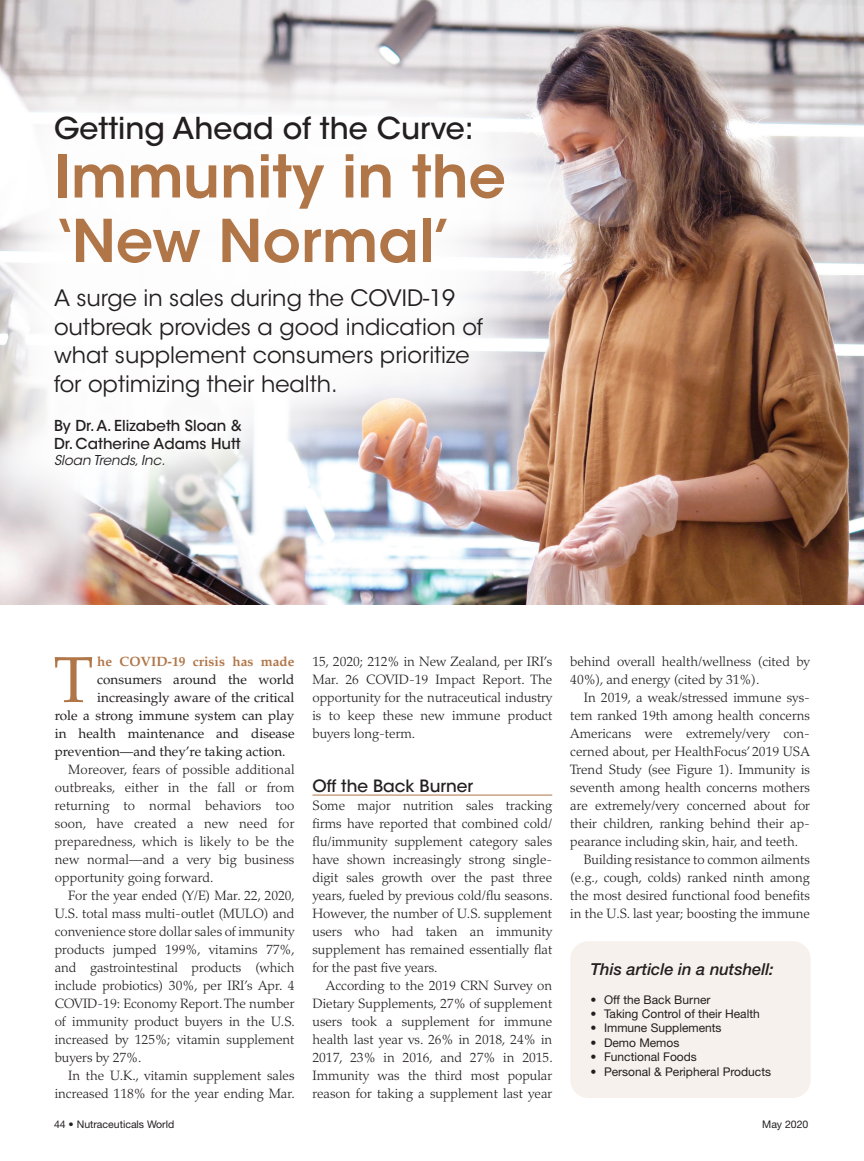
<style>
.page{position:relative;width:864px;height:1161px;background:#fff}
.page>*{position:absolute;margin:0;border:0;box-sizing:border-box;transform-origin:0 0}
.t1{font:64.95px "Palatino LT Std";color:#b17648}
.t2{font:600 58.5px/64.5px "ITC Avant Garde Std";color:#b17648}
.t3{font:500 30px "ITC Avant Garde Std";color:#231f20}
.t4{font:22.5px/28.5px "ITC Avant Garde Std";color:#231f20}
.t5{font:500 16.8px "ITC Avant Garde Std";color:#231f20}
.t6{font:italic 500 16.5px "Helvetica Neue LT Std";color:#231f20}
.t7{font:500 15px/18px "ITC Avant Garde Std";color:#231f20}
.t8{font:300 13.5px/18px "Palatino LT Std";color:#231f20;text-align:justify}
.t9{font:13.5px "Palatino LT Std";color:#231f20}
.t10{font:700 13.5px "Palatino LT Std";color:#b17648}
.t11{font:italic 13.5px "ITC Avant Garde Std";color:#231f20}
.t12{font:12px "Helvetica Neue LT Std";color:#231f20}
.t13{font:10.5px "Helvetica Neue LT Std";color:#231f20}
</style>
<div class="page">
<img style="left:0;top:0;width:864px;height:604px">
<div style="left:0;top:10px;width:603px;height:577px;background:#fff;opacity:.98"></div>
<hr style="left:312px;top:795px;width:240px;height:1px;background:#b17648">
<div style="left:570px;top:941px;width:241px;height:157px;background:#f7f1ed;border-radius:18px"></div>
<h3 class="t3" style="left:54px;top:109px;width:421px">Getting Ahead of the Curve:</h3>
<h2 class="t2" style="left:54px;top:144px;width:454px">Immunity in the ‘New Normal’</h2>
<h3 class="t4" style="left:54px;top:284px;width:431px">A surge in sales during the COVID-19 outbreak provides a good indication of what supplement consumers prioritize for optimizing their health.</h3>
<p class="t7" style="left:54px;top:417px;width:189px">By Dr. A. Elizabeth Sloan &amp;<br>Dr. Catherine Adams Hutt</p>
<p class="t11" style="left:54px;top:452px;width:113px">Sloan Trends, Inc.</p>
<h1 class="t1" style="left:54px;top:642px;width:41px">T</h1>
<p class="t10" style="left:97px;top:654px;width:199px">he COVID-19 crisis has made</p>
<p class="t9" style="left:97px;top:671px;width:199px">consumers around the world</p>
<p class="t9" style="left:97px;top:689px;width:199px">increasingly aware of the critical</p>
<p class="t9" style="left:55px;top:707px;width:241px">role a strong immune system can play</p>
<p class="t9" style="left:55px;top:725px;width:241px">in health maintenance and disease</p>
<p class="t9" style="left:55px;top:743px;width:232px">prevention—and they’re taking action.</p>
<p class="t8" style="left:55px;top:761px;width:241px;text-indent:14px">Moreover, fears of possible additional outbreaks, either in the fall or from returning to normal behaviors too soon, have created a new need for preparedness, which is likely to be the new normal—and a very big business opportunity going forward.</p>
<p class="t8" style="left:55px;top:887px;width:242px;text-indent:14px">For the year ended (Y/E) Mar. 22, 2020, U.S. total mass multi-outlet (MULO) and convenience store dollar sales of immunity products jumped 199%, vitamins 77%, and gastrointestinal products (which include probiotics) 30%, per IRI’s Apr. 4<br>COVID-19: Economy Report. The number of immunity product buyers in the U.S. increased by 125%; vitamin supplement buyers by 27%.</p>
<p class="t8" style="left:55px;top:1067px;width:242px;text-align:right">In the U.K., vitamin supplement sales increased 118% for the year ending Mar.</p>
<p class="t8" style="left:312px;top:653px;width:241px">15, 2020; 212% in New Zealand, per IRI’s Mar. 26 COVID-19 Impact Report. The opportunity for the nutraceutical industry is to keep these new immune product buyers long-term.</p>
<p class="t5" style="left:312px;top:775px;width:162px">Off the Back Burner</p>
<p class="t8" style="left:312px;top:797px;width:242px">Some major nutrition sales tracking firms have reported that combined cold/ flu/immunity supplement category sales have shown increasingly strong single&shy;digit sales growth over the past three years, fueled by previous cold/flu seasons.<br>However, the number of U.S. supplement users who had taken an immunity supplement has remained essentially flat for the past five years.</p>
<p class="t8" style="left:312px;top:977px;width:242px;text-indent:14px">According to the 2019 CRN Survey on Dietary Supplements, 27% of supplement users took a supplement for immune health last year vs. 26% in 2018, 24% in 2017, 23% in 2016, and 27% in 2015.<br>Immunity was the third most popular reason for taking a supplement last year</p>
<p class="t8" style="left:570px;top:653px;width:241px">behind overall health/wellness (cited by<br>40%), and energy (cited by 31%).</p>
<p class="t8" style="left:584px;top:689px;width:228px">In 2019, a weak/stressed immune sys-</p>
<p class="t8" style="left:570px;top:707px;width:241px">tem ranked 19th among health concerns</p>
<p class="t8" style="left:570px;top:725px;width:241px">Americans were extremely/very con-</p>
<p class="t8" style="left:570px;top:743px;width:241px">cerned about, per HealthFocus’ 2019 USA</p>
<p class="t8" style="left:570px;top:761px;width:241px">Trend Study (see Figure 1). Immunity is</p>
<p class="t8" style="left:570px;top:779px;width:241px">seventh among health concerns mothers</p>
<p class="t8" style="left:570px;top:797px;width:241px">are extremely/very concerned about for</p>
<p class="t8" style="left:570px;top:815px;width:241px">their children, ranking behind their ap-</p>
<p class="t8" style="left:570px;top:833px;width:229px">pearance including skin, hair, and teeth.</p>
<p class="t8" style="left:584px;top:851px;width:228px">Building resistance to common ailments</p>
<p class="t8" style="left:570px;top:869px;width:241px">(e.g., cough, colds) ranked ninth among</p>
<p class="t8" style="left:570px;top:887px;width:241px">the most desired functional food benefits</p>
<p class="t8" style="left:570px;top:905px;width:241px">in the U.S. last year; boosting the immune</p>
<p class="t6" style="left:591px;top:959px;width:185px">This article in a nutshell:</p>
<p class="t12" style="left:591px;top:992px;width:121px">• Off the Back Burner</p>
<p class="t12" style="left:591px;top:1007px;width:171px">• Taking Control of their Health</p>
<p class="t12" style="left:591px;top:1021px;width:133px">• Immune Supplements</p>
<p class="t12" style="left:591px;top:1035px;width:90px">• Demo Memos</p>
<p class="t12" style="left:591px;top:1050px;width:108px">• Functional Foods</p>
<p class="t12" style="left:591px;top:1064px;width:182px">• Personal &amp; Peripheral Products</p>
<p class="t13" style="left:54px;top:1118px;width:122px">44 • Nutraceuticals World</p>
<p class="t13" style="left:762px;top:1118px;width:48px">May 2020</p>
</div>
